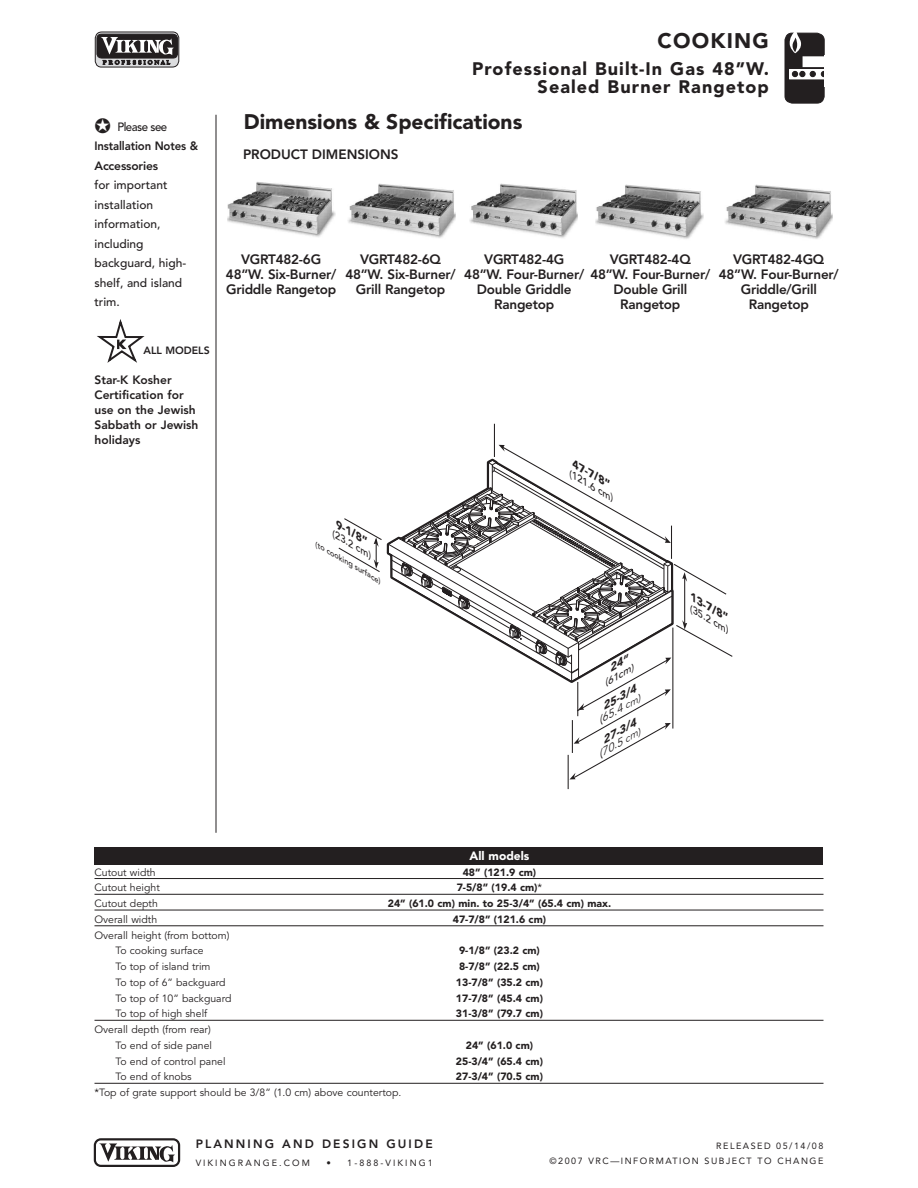
<style>
.page{position:relative;width:918px;height:1188px;background:#fff}
.page>*{position:absolute;margin:0;border:0;box-sizing:border-box;transform-origin:0 0}
.t1{font:900 21px "Avenir";color:#231f20}
.t2{font:900 21px "Avenir";letter-spacing:.06em;color:#231f20}
.t3{font:900 18px/18px "Avenir";letter-spacing:.06em;color:#231f20;text-align:right}
.t4{font:800 13.5px/15px "Avenir";letter-spacing:-.02em;color:#231f20;text-align:center}
.t5{font:800 13.5px "Avenir";color:#231f20}
.t6{font:500 12px/19.5px "Avenir";color:#231f20}
.t7{font:800 12px/15px "Avenir";color:#231f20}
.t8{font:800 12px/19.5px "Avenir";color:#231f20;scale:.95 1}
.t9{font:800 12px "Avenir";letter-spacing:.175em;color:#231f20}
.t10{font:900 12px "Avenir";color:#fff}
.t11{font:10.5px/15.8px "Avenir";color:#231f20;text-align:center}
.t12{font:900 10.5px "Avenir";color:#231f20}
.t13{font:italic 900 10.5px/9.9px "Avenir";color:#231f20;text-align:right;scale:1.15 1}
.t14{font:800 10.5px "Avenir";color:#231f20}
.t15{font:italic 500 9.3px "Avenir";color:#231f20;scale:1.15 1}
.t16{font:9px/15px "Avenir";letter-spacing:.165em;color:#231f20;text-align:right}
.t17{font:9px "Avenir";letter-spacing:.23em;color:#231f20}
.t18{font:italic 500 7.2px "Avenir";color:#231f20;scale:1.15 1}
.s1{font-weight:500}
.s2{font-weight:400}
.s3{font-weight:400;font-size:9.3px}
</style>
<div class="page">
<img style="left:227px;top:182px;width:108px;height:55px">
<img style="left:348px;top:183px;width:108px;height:55px">
<img style="left:470px;top:183px;width:108px;height:55px">
<img style="left:595px;top:184px;width:108px;height:55px">
<img style="left:725px;top:184px;width:108px;height:55px">
<svg style="left:785px;top:32px;width:40px;height:71px"></svg>
<hr style="left:216px;top:115px;width:1px;height:718px;background:#231f20">
<svg style="left:94px;top:31px;width:86px;height:37px"></svg>
<svg style="left:95px;top:32px;width:84px;height:35px;background:#6e6c6d"></svg>
<hr style="left:494px;top:424px;width:1px;height:33px;background:#231f20">
<hr style="left:568px;top:755px;width:1px;height:34px;background:#231f20">
<div style="left:94px;top:847px;width:730px;height:17px;background:#231f20"></div>
<hr style="left:94px;top:878px;width:730px;height:1px;background:#231f20">
<hr style="left:94px;top:894px;width:730px;height:1px;background:#231f20">
<hr style="left:94px;top:910px;width:730px;height:1px;background:#231f20">
<hr style="left:94px;top:926px;width:730px;height:1px;background:#231f20">
<hr style="left:94px;top:1020px;width:730px;height:1px;background:#231f20">
<hr style="left:94px;top:1083px;width:730px;height:1px;background:#231f20">
<svg style="left:97px;top:320px;width:48px;height:43px"></svg>
<svg style="left:94px;top:1138px;width:86px;height:29px"></svg>
<svg style="left:338px;top:445px;width:395px;height:334px"></svg>
<p class="t8" style="left:94px;top:118px;width:111px">✪ <span class="s1">Please see<br></span>Installation Notes &amp;<br>Accessories</p>
<p class="t6" style="left:94px;top:176px;width:93px">for important installation information, including backguard, high&shy;shelf, and island trim.</p>
<p class="t14" style="left:143px;top:346px;width:68px">ALL MODELS</p>
<p class="t7" style="left:94px;top:373px;width:106px">Star-K Kosher<br>Certification for use on the Jewish<br>Sabbath or Jewish holidays</p>
<h1 class="t2" style="left:657px;top:32px;width:113px">COOKING</h1>
<h2 class="t3" style="left:472px;top:61px;width:298px">Professional Built-In Gas 48”W.<br>Sealed Burner Rangetop</h2>
<h1 class="t1" style="left:244px;top:113px;width:280px">Dimensions &amp; Specifications</h1>
<p class="t5" style="left:243px;top:149px;width:157px">PRODUCT DIMENSIONS</p>
<p class="t4" style="left:226px;top:253px;width:112px">VGRT482-6G<br>48”W. Six-Burner/<br>Griddle Rangetop</p>
<p class="t4" style="left:345px;top:253px;width:112px">VGRT482-6Q<br>48”W. Six-Burner/<br>Grill Rangetop</p>
<p class="t4" style="left:484px;top:253px;width:82px">VGRT482-4G</p>
<p class="t4" style="left:610px;top:253px;width:83px">VGRT482-4Q</p>
<p class="t4" style="left:613px;top:283px;width:76px">Double Grill<br>Rangetop</p>
<p class="t4" style="left:464px;top:268px;width:248px">48”W. Four-Burner/ 48”W. Four-Burner/</p>
<p class="t4" style="left:477px;top:283px;width:96px">Double Griddle</p>
<p class="t4" style="left:494px;top:298px;width:62px">Rangetop</p>
<p class="t4" style="left:719px;top:253px;width:122px">VGRT482-4GQ<br>48”W. Four-Burner/<br>Griddle/Grill<br>Rangetop</p>
<p class="t13" style="left:340px;top:521px;width:33px;rotate:30deg">9-1/8”</p>
<p class="t15" style="left:336px;top:531px;width:40px;rotate:30deg">(23.2 cm)</p>
<p class="t18" style="left:318px;top:542px;width:67px;rotate:30deg">(to cooking surface)</p>
<p class="t13" style="left:576px;top:460px;width:39px;rotate:30deg">47-7/8”</p>
<p class="t15" style="left:573px;top:471px;width:45px;rotate:30deg">(121.6 cm)</p>
<p class="t15" style="left:602px;top:680px;width:30px;rotate:-30deg">(61cm)</p>
<p class="t13" style="left:591px;top:709px;width:43px;rotate:-30deg">25-3/4 <span class="s2">(65.4</span> <span class="s3">cm)</span></p>
<p class="t13" style="left:591px;top:742px;width:43px;rotate:-30deg">27-3/4 <span class="s2">(70.5</span> <span class="s3">cm)</span></p>
<p class="t13" style="left:694px;top:594px;width:39px;rotate:30deg">13-7/8”</p>
<p class="t15" style="left:694px;top:606px;width:40px;rotate:30deg">(35.2 cm)</p>
<p class="t10" style="left:470px;top:851px;width:61px">All models</p>
<p class="t11" style="left:94px;top:865px;width:63px">Cutout width</p>
<p class="t12" style="left:463px;top:868px;width:75px">48” (121.9 cm)</p>
<p class="t11" style="left:94px;top:881px;width:67px">Cutout height</p>
<p class="t12" style="left:457px;top:883px;width:87px">7-5/8” (19.4 cm)<span class="s2">*</span></p>
<p class="t11" style="left:94px;top:896px;width:65px">Cutout depth</p>
<p class="t12" style="left:388px;top:899px;width:225px">24” (61.0 cm) min. to 25-3/4” (65.4 cm) max.</p>
<p class="t11" style="left:94px;top:912px;width:64px">Overall width</p>
<p class="t12" style="left:453px;top:915px;width:95px">47-7/8” (121.6 cm)</p>
<p class="t11" style="left:95px;top:928px;width:136px">Overall height (from bottom)<br>To cooking surface</p>
<p class="t12" style="left:459px;top:946px;width:82px">9-1/8” (23.2 cm)</p>
<p class="t11" style="left:116px;top:959px;width:97px">To top of island trim</p>
<p class="t12" style="left:459px;top:962px;width:82px">8-7/8” (22.5 cm)</p>
<p class="t11" style="left:116px;top:975px;width:112px">To top of 6” backguard</p>
<p class="t12" style="left:456px;top:978px;width:89px">13-7/8” (35.2 cm)</p>
<p class="t11" style="left:116px;top:991px;width:117px">To top of 10” backguard</p>
<p class="t12" style="left:456px;top:994px;width:89px">17-7/8” (45.4 cm)</p>
<p class="t11" style="left:116px;top:1007px;width:93px">To top of high shelf</p>
<p class="t12" style="left:456px;top:1009px;width:89px">31-3/8” (79.7 cm)</p>
<p class="t11" style="left:94px;top:1022px;width:119px;text-align:right">Overall depth (from rear)<br>To end of side panel</p>
<p class="t12" style="left:466px;top:1041px;width:69px">24” (61.0 cm)</p>
<p class="t11" style="left:116px;top:1054px;width:112px">To end of control panel</p>
<p class="t12" style="left:456px;top:1057px;width:89px">25-3/4” (65.4 cm)</p>
<p class="t11" style="left:116px;top:1070px;width:78px">To end of knobs</p>
<p class="t12" style="left:456px;top:1072px;width:89px">27-3/4” (70.5 cm)</p>
<p class="t11" style="left:94px;top:1085px;width:308px">*Top of grate support should be 3/8” (1.0 cm) above countertop.</p>
<p class="t9" style="left:196px;top:1139px;width:238px">PLANNING AND DESIGN GUIDE</p>
<p class="t17" style="left:196px;top:1159px;width:116px">VIKINGRANGE.COM</p>
<p class="t17" style="left:326px;top:1159px;width:108px">• 1-888-VIKING1</p>
<p class="t16" style="left:550px;top:1139px;width:275px">RELEASED 05/14/08<br>©2007 VRC—INFORMATION SUBJECT TO CHANGE</p>
</div>
